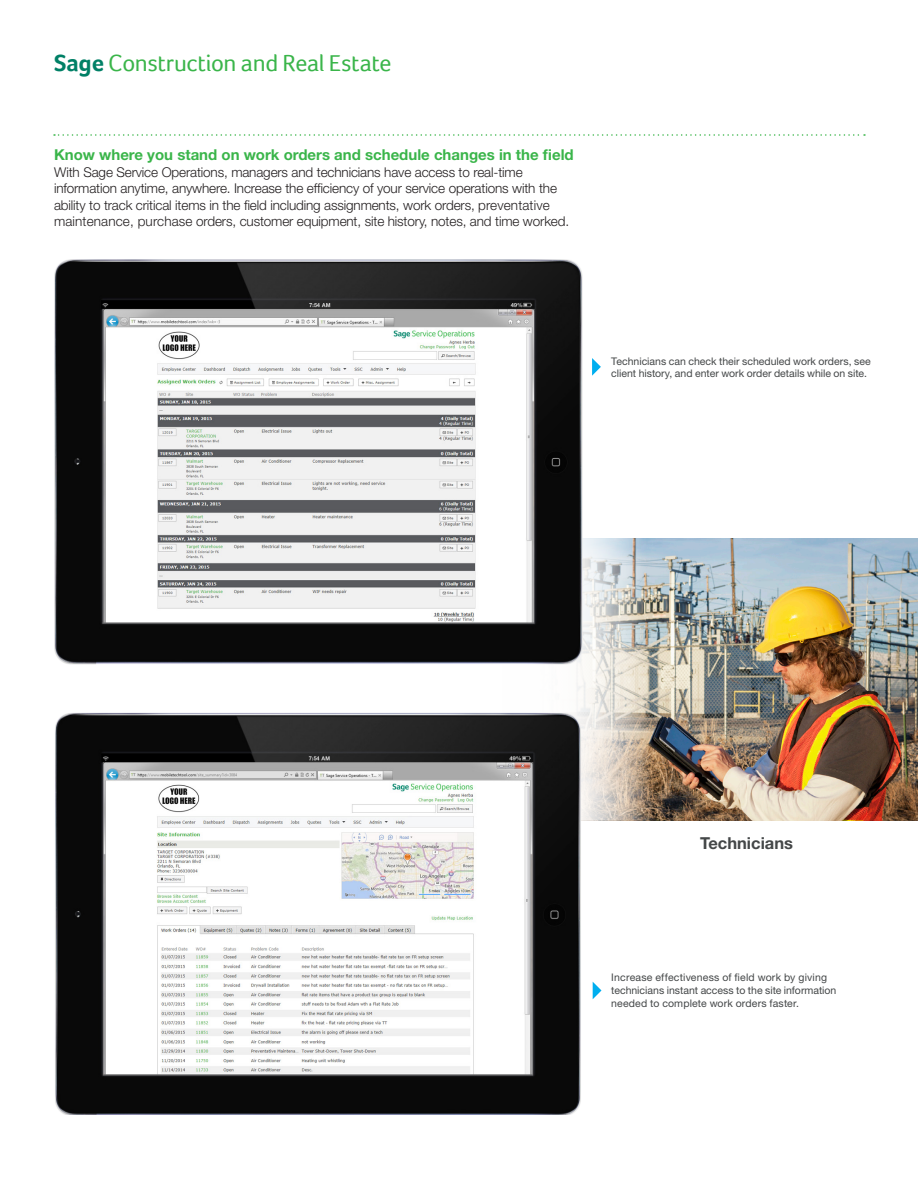
<style>
.page{position:relative;width:918px;height:1188px;background:#fff}
.page>*{position:absolute;margin:0;border:0;box-sizing:border-box;transform-origin:0 0}
.Product_Name_-_p2{font:24px "Foco";letter-spacing:-.01em;color:#3ab54a}
.Subhead{font:700 16.5px "Helvetica Neue";color:#444748}
.Subhead-2{font:700 15px "Helvetica Neue";color:#3ab54a}
.Body_copy{font:300 13.5px/16.5px "Helvetica Neue";letter-spacing:-.01em;color:#231f20}
.Customer_details{font:10.5px/12.6px "Helvetica Neue";color:#444748}
.s1{font-weight:700;color:#008066}
</style>
<div class="page">
<img style="left:849px;top:539px;width:69px;height:281px">
<img style="left:595px;top:538px;width:253px;height:283px">
<svg style="left:54px;top:134px;width:811px;height:2px"></svg>
<img style="left:577px;top:539px;width:163px;height:281px">
<img style="left:55px;top:712px;width:540px;height:403px">
<img style="left:54px;top:259px;width:554px;height:431px">
<svg style="left:592px;top:358px;width:9px;height:18px"></svg>
<svg style="left:593px;top:982px;width:9px;height:17px"></svg>
<p class="Product_Name_-_p2" style="left:54px;top:49px;width:339px"><span class="s1">Sage</span> Construction and Real Estate</p>
<p class="Subhead-2" style="left:54px;top:146px;width:521px">Know where you stand on work orders and schedule changes in the field</p>
<p class="Body_copy" style="left:54px;top:163px;width:517px">With Sage Service Operations, managers and technicians have access to real-time information anytime, anywhere. Increase the efficiency of your service operations with the ability to track critical items in the field including assignments, work orders, preventative maintenance, purchase orders, customer equipment, site history, notes, and time worked.</p>
<p class="Customer_details" style="left:611px;top:354px;width:261px">Technicians can check their scheduled work orders, see client history, and enter work order details while on site.</p>
<p class="Subhead" style="left:700px;top:833px;width:94px">Technicians</p>
<p class="Customer_details" style="left:611px;top:971px;width:227px">Increase effectiveness of field work by giving technicians instant access to the site information needed to complete work orders faster.</p>
</div>
